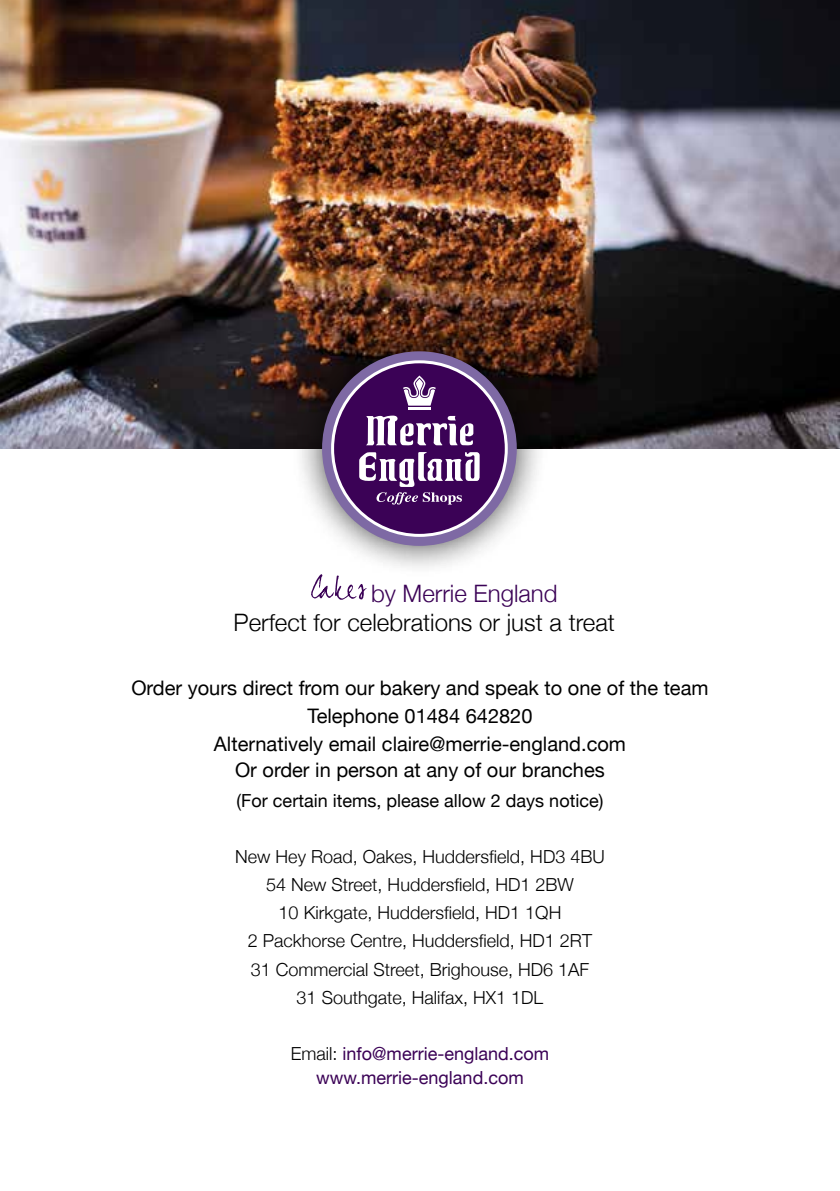
<style>
.page{position:relative;width:840px;height:1191px;background:#fff}
.page>*{position:absolute;margin:0;border:0;box-sizing:border-box;transform-origin:0 0}
.t1{font:300 24px "Helvetica Neue";color:#000}
.t2{font:300 24px "Helvetica Neue";color:#3b0256}
.t3{font:20px/28px "Helvetica Neue";color:#000;text-align:center}
.t4{font:300 18px/28px "Helvetica Neue";color:#000;text-align:center}
.t5{font:18px/24px "Helvetica Neue";color:#3b0256;text-align:center}
.t6{font:18px "Helvetica Neue";color:#000}
.s1{font-weight:300;color:#000}
</style>
<div class="page">
<img style="left:0;top:0;width:839px;height:448px">
<div style="left:290px;top:320px;width:257px;height:257px;background:#000;opacity:.75"></div>
<svg style="left:322px;top:351px;width:194px;height:195px;background:#6f4e80"></svg>
<svg style="left:311px;top:574px;width:56px;height:26px"></svg>
<h1 class="t2" style="left:371px;top:574px;width:188px">by Merrie England</h1>
<h1 class="t1" style="left:233px;top:602px;width:383px">Perfect for celebrations or just a treat</h1>
<p class="t3" style="left:131px;top:675px;width:578px">Order yours direct from our bakery and speak to one of the team<br>Telephone 01484 642820<br>Alternatively email claire@merrie-england.com</p>
<p class="t3" style="left:235px;top:757px;width:371px">Or order in person at any of our branches</p>
<p class="t6" style="left:236px;top:788px;width:368px">(For certain items, please allow 2 days notice)</p>
<p class="t4" style="left:235px;top:841px;width:371px">New Hey Road, Oakes, Huddersfield, HD3 4BU 54 New Street, Huddersfield, HD1 2BW<br>10 Kirkgate, Huddersfield, HD1 1QH<br>2 Packhorse Centre, Huddersfield, HD1 2RT<br>31 Commercial Street, Brighouse, HD6 1AF<br>31 Southgate, Halifax, HX1 1DL</p>
<p class="t5" style="left:290px;top:1042px;width:260px"><span class="s1">Email:</span> info@merrie-england.com www.merrie-england.com</p>
</div>
